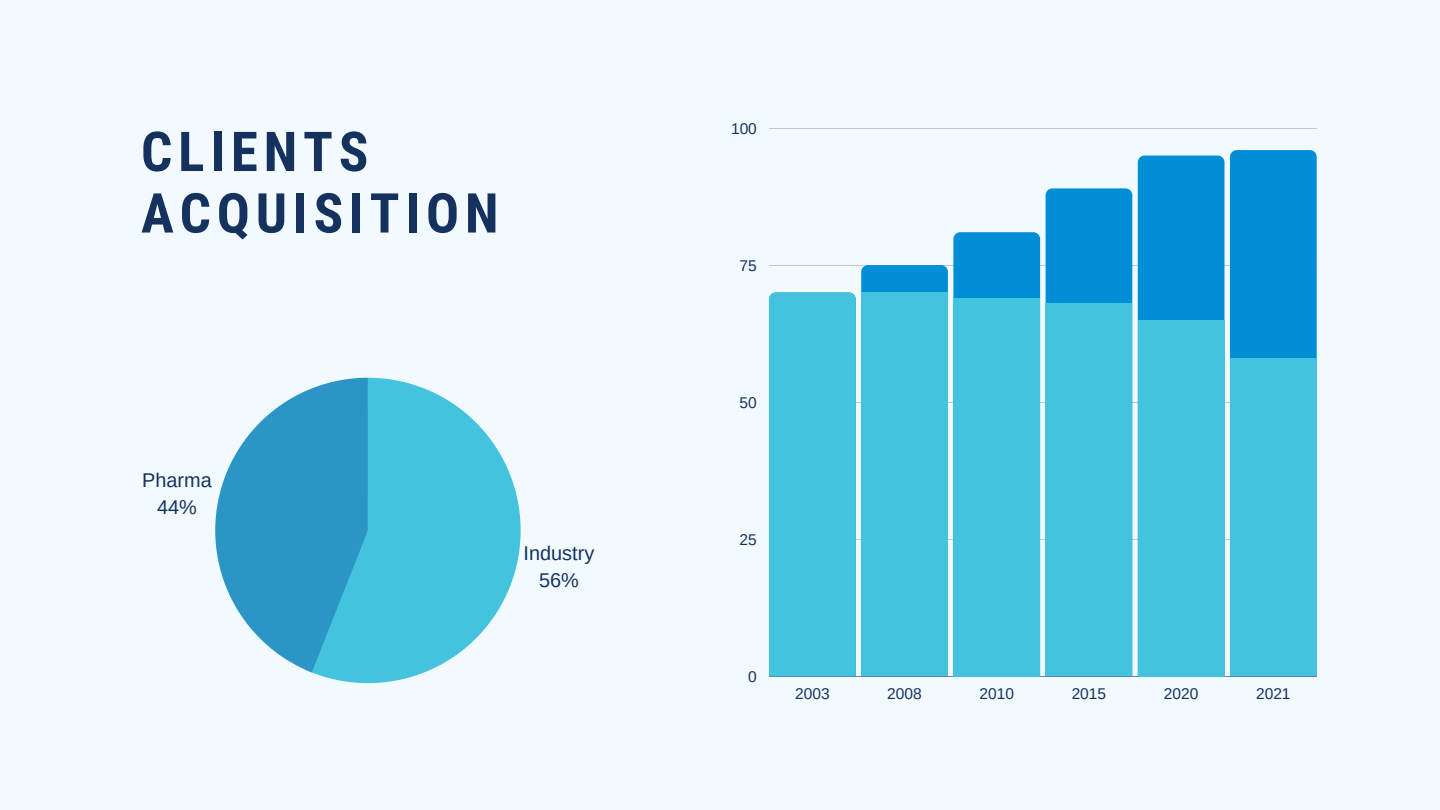
<style>
.page{position:relative;width:1440px;height:810px;background:#f2faff}
.page>*{position:absolute;margin:0;border:0;box-sizing:border-box;transform-origin:0 0}
.t1{font:700 55px/61.5px "Roboto Condensed";letter-spacing:.105em;color:#15325e}
.t2{font:19.9px "Arimo";color:#15325e}
.t3{font:15.5px "Arimo";color:#15325e}
</style>
<div class="page">
<hr style="left:769px;top:128px;width:548px;height:1px;background:#15325e">
<hr style="left:769px;top:265px;width:548px;height:1px;background:#15325e">
<hr style="left:769px;top:402px;width:548px;height:1px;background:#15325e">
<hr style="left:769px;top:539px;width:548px;height:1px;background:#15325e">
<hr style="left:769px;top:676px;width:548px;height:1px;background:#15325e">
<div style="left:1046px;top:188px;width:86px;height:116px;background:#008ed6"></div>
<svg style="left:1138px;top:150px;width:179px;height:390px"></svg>
<svg style="left:769px;top:232px;width:271px;height:444px"></svg>
<div style="left:861px;top:292px;width:87px;height:384px;background:#43c3dd"></div>
<div style="left:953px;top:298px;width:87px;height:378px;background:#43c3dd"></div>
<div style="left:1046px;top:304px;width:86px;height:372px;background:#43c3dd"></div>
<div style="left:1138px;top:320px;width:87px;height:356px;background:#43c3dd"></div>
<div style="left:1230px;top:358px;width:87px;height:318px;background:#43c3dd"></div>
<svg style="left:311px;top:378px;width:210px;height:305px;fill:#43c3dd"></svg>
<svg style="left:215px;top:378px;width:154px;height:294px"></svg>
<p class="t1" style="left:141px;top:121px;width:359px">CLIENTS<br>ACQUISITION</p>
<p class="t2" style="left:142px;top:469px;width:71px">Pharma</p>
<p class="t2" style="left:157px;top:496px;width:41px">44%</p>
<p class="t2" style="left:524px;top:542px;width:72px">Industry</p>
<p class="t2" style="left:539px;top:569px;width:41px">56%</p>
<p class="t3" style="left:731px;top:120px;width:27px">100</p>
<p class="t3" style="left:740px;top:257px;width:19px">75</p>
<p class="t3" style="left:740px;top:394px;width:19px">50</p>
<p class="t3" style="left:740px;top:531px;width:19px">25</p>
<p class="t3" style="left:748px;top:668px;width:10px">0</p>
<p class="t3" style="left:795px;top:685px;width:36px">2003</p>
<p class="t3" style="left:887px;top:685px;width:36px">2008</p>
<p class="t3" style="left:979px;top:685px;width:36px">2010</p>
<p class="t3" style="left:1072px;top:685px;width:36px">2015</p>
<p class="t3" style="left:1164px;top:685px;width:36px">2020</p>
<p class="t3" style="left:1256px;top:685px;width:36px">2021</p>
</div>
